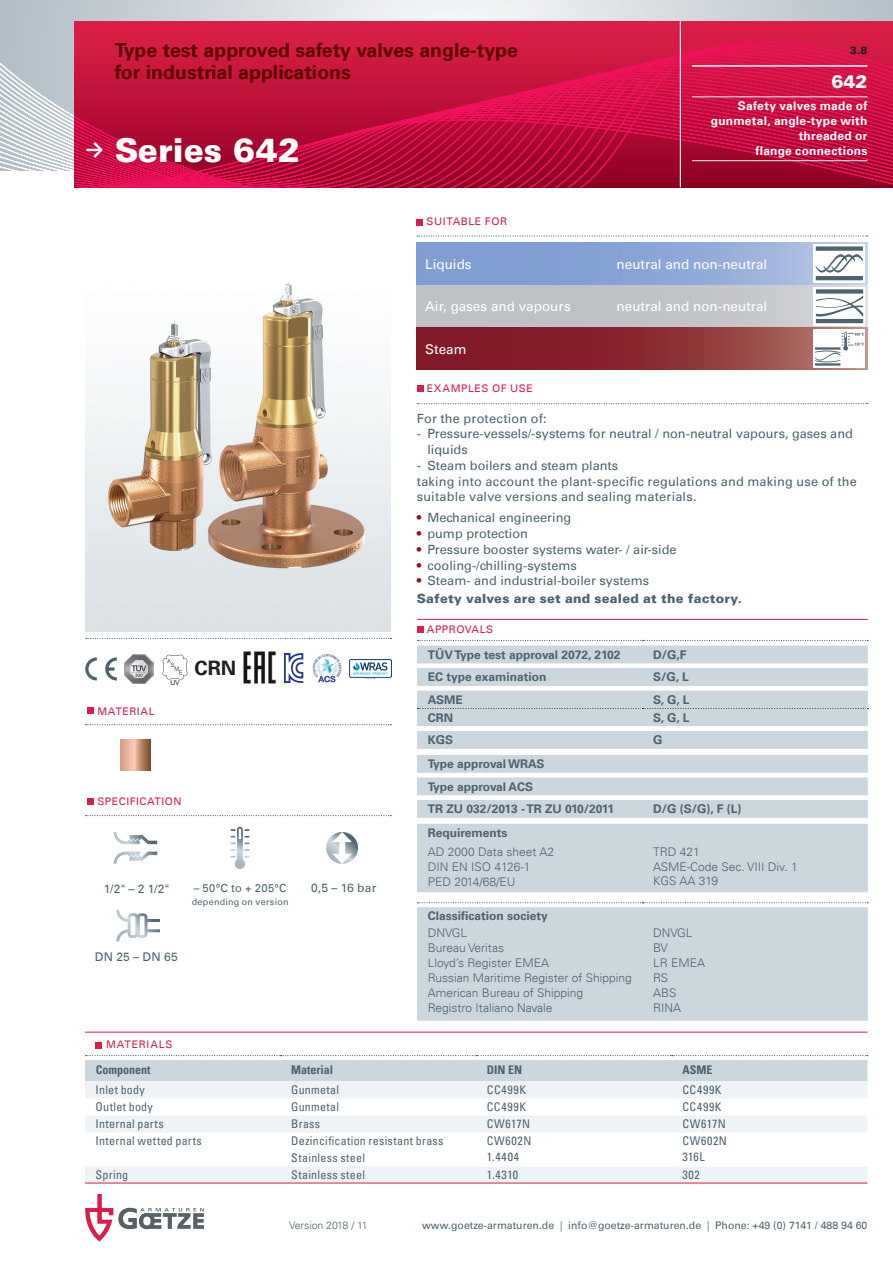
<style>
.page{position:relative;width:893px;height:1263px;background:#fff}
.page>*{position:absolute;margin:0;border:0;box-sizing:border-box;transform-origin:0 0}
.t1{font:900 33px "Univers";color:#fff}
.t2{font:700 19.8px "Univers";color:#231f20}
.t3{font:700 19.5px/22.5px "Univers";color:#590000}
.t4{font:900 18px "Univers";color:#fff}
.t5{font:13.5px "Univers";color:#fff}
.t6{font:12.75px/15.8px "Univers";color:#4d636e}
.t7{font:900 12.75px/18px "Univers";letter-spacing:.02em;color:#4d636e}
.t8{font:300 12px/15px "Univers";color:#4d636e}
.t9{font:condensed 12px "Univers";letter-spacing:.03em;color:#4d636e}
.t10{font:700 12px/22.5px "Univers";color:#4d636e}
.t11{font:700 12px/15px "Univers";letter-spacing:.02em;color:#fff;text-align:right}
.t12{font:12px "Univers";letter-spacing:.02em;color:#4d636e}
.t13{font:700 condensed 12px "Univers";color:#4d636e}
.t14{font:11.25px "Univers";letter-spacing:.03em;color:#4d636e}
.t15{font:10.5px "Univers";color:#4d636e}
.t16{font:10.5px "Univers";letter-spacing:.055em;color:#d91e47}
.t17{font:300 10.5px "Univers";color:#4d636e}
.t18{font:10.5px "Univers";letter-spacing:.08em;color:#d91e47}
.t19{font:900 10.5px "Univers";color:#231f20}
.t20{font:9px "Univers";letter-spacing:.03em;color:#4d636e}
.t21{font:6.75px "Arial";color:#231f20}
.s1{font-family:"Arial"}
.s2{color:#831927}
.s3{font-weight:400;color:#831927}
.s4{font-weight:400}
.s5{font-weight:300}
</style>
<div class="page">
<svg style="left:74px;top:0;width:819px;height:21px;background:#d7dde1"></svg>
<svg style="left:0;top:0;width:74px;height:170px;background:#c4cdd4"></svg>
<svg style="left:74px;top:21px;width:819px;height:166px;background:#c5103e"></svg>
<svg style="left:86px;top:815px;width:305px;height:1px"></svg>
<svg style="left:86px;top:724px;width:305px;height:1px"></svg>
<svg style="left:86px;top:638px;width:305px;height:1px"></svg>
<svg style="left:417px;top:235px;width:451px;height:2px"></svg>
<svg style="left:85px;top:1194px;width:119px;height:47px"></svg>
<svg style="left:116px;top:910px;width:44px;height:31px"></svg>
<div style="left:417px;top:285px;width:450px;height:43px;background:linear-gradient(to bottom,#c1c4c7,#c3c6c9)"></div>
<hr style="left:680px;top:21px;width:1px;height:166px;background:#eff3f5">
<svg style="left:114px;top:832px;width:43px;height:32px"></svg>
<svg style="left:326px;top:832px;width:32px;height:32px"></svg>
<svg style="left:230px;top:827px;width:20px;height:42px"></svg>
<svg style="left:417px;top:242px;width:450px;height:43px;background:#8ba7d6"></svg>
<svg style="left:120px;top:739px;width:31px;height:31px"></svg>
<img style="left:85px;top:282px;width:306px;height:349px">
<svg style="left:417px;top:327px;width:450px;height:43px;background:#8d3037"></svg>
<div style="left:813px;top:330px;width:52px;height:38px;background:#fff"></div>
<svg style="left:815px;top:332px;width:49px;height:34px"></svg>
<svg style="left:813px;top:287px;width:52px;height:38px"></svg>
<svg style="left:816px;top:289px;width:47px;height:34px"></svg>
<svg style="left:813px;top:244px;width:52px;height:39px"></svg>
<svg style="left:816px;top:246px;width:47px;height:34px"></svg>
<svg style="left:105px;top:657px;width:12px;height:23px"></svg>
<svg style="left:85px;top:657px;width:12px;height:23px"></svg>
<img style="left:124px;top:654px;width:29px;height:29px">
<img style="left:312px;top:653px;width:30px;height:30px">
<img style="left:350px;top:659px;width:41px;height:19px">
<img style="left:162px;top:654px;width:26px;height:26px">
<svg style="left:284px;top:653px;width:19px;height:30px"></svg>
<img style="left:243px;top:651px;width:33px;height:33px">
<hr style="left:692px;top:65px;width:175px;height:2px;background:#fff">
<hr style="left:692px;top:96px;width:175px;height:1px;background:#fff">
<hr style="left:692px;top:160px;width:175px;height:1px;background:#fff">
<div style="left:417px;top:385px;width:6px;height:7px;background:#d91e47"></div>
<svg style="left:417px;top:403px;width:451px;height:1px"></svg>
<svg style="left:417px;top:219px;width:6px;height:6px"></svg>
<svg style="left:87px;top:708px;width:6px;height:6px"></svg>
<svg style="left:87px;top:798px;width:6px;height:6px"></svg>
<hr style="left:85px;top:1032px;width:782px;height:1px;background:#d91e47">
<svg style="left:96px;top:1042px;width:6px;height:6px"></svg>
<svg style="left:85px;top:1081px;width:782px;height:102px;fill:#eff3f5"></svg>
<svg style="left:476px;top:1149px;width:391px;height:17px"></svg>
<svg style="left:85px;top:1055px;width:783px;height:26px"></svg>
<hr style="left:85px;top:1183px;width:782px;height:1px;background:#d91e47">
<hr style="left:417px;top:619px;width:451px;height:1px;background:#d91e47">
<svg style="left:417px;top:626px;width:6px;height:6px"></svg>
<svg style="left:417px;top:640px;width:451px;height:109px"></svg>
<svg style="left:417px;top:755px;width:451px;height:63px;background:#d3dce2"></svg>
<div style="left:417px;top:824px;width:451px;height:68px;background:#ccd6dd"></div>
<div style="left:417px;top:907px;width:451px;height:114px;background:#ccd6dd"></div>
<svg style="left:418px;top:902px;width:450px;height:1px"></svg>
<h3 class="t3" style="left:115px;top:39px;width:405px">Type test approved safety valves angle-type for industrial applications</h3>
<h1 class="t1" style="left:85px;top:129px;width:216px"><sup>→</sup> Series 642</h1>
<p class="t16" style="left:427px;top:215px;width:82px">SUITABLE FOR</p>
<p class="t19" style="left:850px;top:44px;width:19px">3.8</p>
<h3 class="t4" style="left:831px;top:70px;width:38px">642</h3>
<p class="t11" style="left:711px;top:99px;width:158px">Safety valves made of gunmetal, angle-type with threaded or<br>flange connections</p>
<p class="t5" style="left:425px;top:256px;width:48px">Liquids</p>
<p class="t5" style="left:617px;top:256px;width:152px">neutral and non-neutral</p>
<p class="t5" style="left:425px;top:298px;width:147px">Air, gases and vapours</p>
<p class="t5" style="left:617px;top:298px;width:152px">neutral and non-neutral</p>
<p class="t5" style="left:425px;top:341px;width:43px">Steam</p>
<p class="t16" style="left:427px;top:382px;width:108px">EXAMPLES OF USE</p>
<p class="t16" style="left:97px;top:705px;width:59px">MATERIAL</p>
<p class="t21" style="left:170px;top:678px;width:11px">UV</p>
<h2 class="t2" style="left:194px;top:656px;width:43px">CRN</h2>
<p class="t16" style="left:97px;top:795px;width:86px">SPECIFICATION</p>
<p class="t12" style="left:104px;top:882px;width:67px">1/2<span class="s1">“</span> – 2 1/2<span class="s1">“</span></p>
<p class="t14" style="left:194px;top:881px;width:95px">– 50°C to + 205°C</p>
<p class="t20" style="left:192px;top:896px;width:98px">depending on version</p>
<p class="t12" style="left:95px;top:950px;width:85px">DN 25 – DN 65</p>
<p class="t12" style="left:311px;top:881px;width:67px">0,5 – 16 bar</p>
<p class="t6" style="left:417px;top:410px;width:132px">For the protection of:</p>
<p class="t6" style="left:427px;top:426px;width:427px;text-indent:-11px">- Pressure-vessels/-systems for neutral / non-neutral vapours, gases and liquids</p>
<p class="t6" style="left:417px;top:457px;width:442px">- Steam boilers and steam plants<br>taking into account the plant-specific regulations and making use of the suitable valve versions and sealing materials.</p>
<p class="t6" style="left:417px;top:510px;width:156px"><span class="s2">•</span> Mechanical engineering</p>
<p class="t6" style="left:417px;top:526px;width:113px"><span class="s2">•</span> pump protection</p>
<p class="t6" style="left:417px;top:541px;width:261px"><span class="s2">•</span> Pressure booster systems water- / air-side</p>
<p class="t6" style="left:417px;top:557px;width:162px"><span class="s2">•</span> cooling-/chilling-systems</p>
<p class="t7" style="left:417px;top:572px;width:327px"><span class="s3">•</span> <span class="s4">Steam- and industrial-boiler systems<br></span>Safety valves are set and sealed at the factory.</p>
<p class="t16" style="left:427px;top:623px;width:17px">Appro</p>
<p class="t16" style="left:465px;top:623px;width:15px">vals</p>
<p class="t10" style="left:428px;top:643px;width:194px">TÜV Type test approval 2072, 2102</p>
<p class="t10" style="left:653px;top:643px;width:35px">D/G,F</p>
<p class="t10" style="left:428px;top:666px;width:120px">EC type examination</p>
<p class="t10" style="left:653px;top:666px;width:37px">S/G, L</p>
<p class="t10" style="left:428px;top:688px;width:37px">ASME</p>
<p class="t10" style="left:653px;top:688px;width:38px">S, G, L</p>
<p class="t10" style="left:428px;top:706px;width:27px">CRN</p>
<p class="t10" style="left:653px;top:706px;width:38px">S, G, L</p>
<p class="t10" style="left:428px;top:729px;width:27px">KGS</p>
<p class="t10" style="left:653px;top:729px;width:11px">G</p>
<p class="t10" style="left:428px;top:753px;width:188px">Type approval WRAS<br>Type approval ACS<br>TR ZU 032/2013 - TR ZU 010/2011</p>
<p class="t10" style="left:653px;top:798px;width:90px">D/G (S/G), F (L)</p>
<p class="t10" style="left:428px;top:821px;width:81px">Requirements</p>
<p class="t8" style="left:428px;top:844px;width:128px">AD 2000 Data sheet A2<br>DIN EN ISO 4126-1<br>PED 2014/68/EU</p>
<p class="t8" style="left:653px;top:844px;width:146px">TRD 421<br>ASME-Code Sec. VIII Div. 1<br>KGS AA 319</p>
<p class="t10" style="left:428px;top:905px;width:122px">Classification society</p>
<p class="t8" style="left:428px;top:925px;width:206px">DNVGL<br>Bureau Veritas<br>Lloyd’s Register EMEA<br>Russian Maritime Register of Shipping<br>American Bureau of Shipping<br>Registro Italiano Navale</p>
<p class="t8" style="left:653px;top:925px;width:54px">DNVGL<br>BV<br>LR EMEA<br>RS<br>ABS<br>RINA</p>
<p class="t18" style="left:106px;top:1038px;width:68px">MATERIALS</p>
<p class="t13" style="left:96px;top:1062px;width:56px">Component</p>
<p class="t13" style="left:291px;top:1062px;width:43px">Material</p>
<p class="t13" style="left:487px;top:1062px;width:37px">DIN EN</p>
<p class="t13" style="left:682px;top:1062px;width:31px">ASME</p>
<p class="t9" style="left:96px;top:1082px;width:51px">Inlet body</p>
<p class="t9" style="left:291px;top:1082px;width:49px">Gunmetal</p>
<p class="t9" style="left:487px;top:1082px;width:41px">CC499K</p>
<p class="t9" style="left:682px;top:1082px;width:41px">CC499K</p>
<p class="t9" style="left:96px;top:1099px;width:59px">Outlet body</p>
<p class="t9" style="left:291px;top:1099px;width:49px">Gunmetal</p>
<p class="t9" style="left:487px;top:1099px;width:41px">CC499K</p>
<p class="t9" style="left:682px;top:1099px;width:41px">CC499K</p>
<p class="t9" style="left:96px;top:1116px;width:70px">Internal parts</p>
<p class="t9" style="left:291px;top:1116px;width:30px">Brass</p>
<p class="t9" style="left:487px;top:1116px;width:45px">CW617N</p>
<p class="t9" style="left:682px;top:1116px;width:45px">CW617N</p>
<p class="t9" style="left:96px;top:1133px;width:108px">Internal wetted parts</p>
<p class="t9" style="left:291px;top:1133px;width:154px">Dezincification resistant brass</p>
<p class="t9" style="left:487px;top:1133px;width:46px">CW602N</p>
<p class="t9" style="left:682px;top:1133px;width:46px">CW602N</p>
<p class="t9" style="left:291px;top:1150px;width:75px">Stainless steel</p>
<p class="t9" style="left:487px;top:1149px;width:34px">1.4404</p>
<p class="t9" style="left:682px;top:1149px;width:24px">316L</p>
<p class="t9" style="left:96px;top:1167px;width:34px">Spring</p>
<p class="t9" style="left:291px;top:1167px;width:75px">Stainless steel</p>
<p class="t9" style="left:487px;top:1167px;width:33px">1.4310</p>
<p class="t9" style="left:682px;top:1167px;width:19px">302</p>
<p class="t17" style="left:289px;top:1219px;width:80px">Version 2018 / 11</p>
<p class="t15" style="left:422px;top:1219px;width:447px">www.goetze-armaturen.de <span class="s5">|</span> info@goetze-armaturen.de <span class="s5">|</span> Phone: +49 (0) 7141 / 488 94 60</p>
</div>
